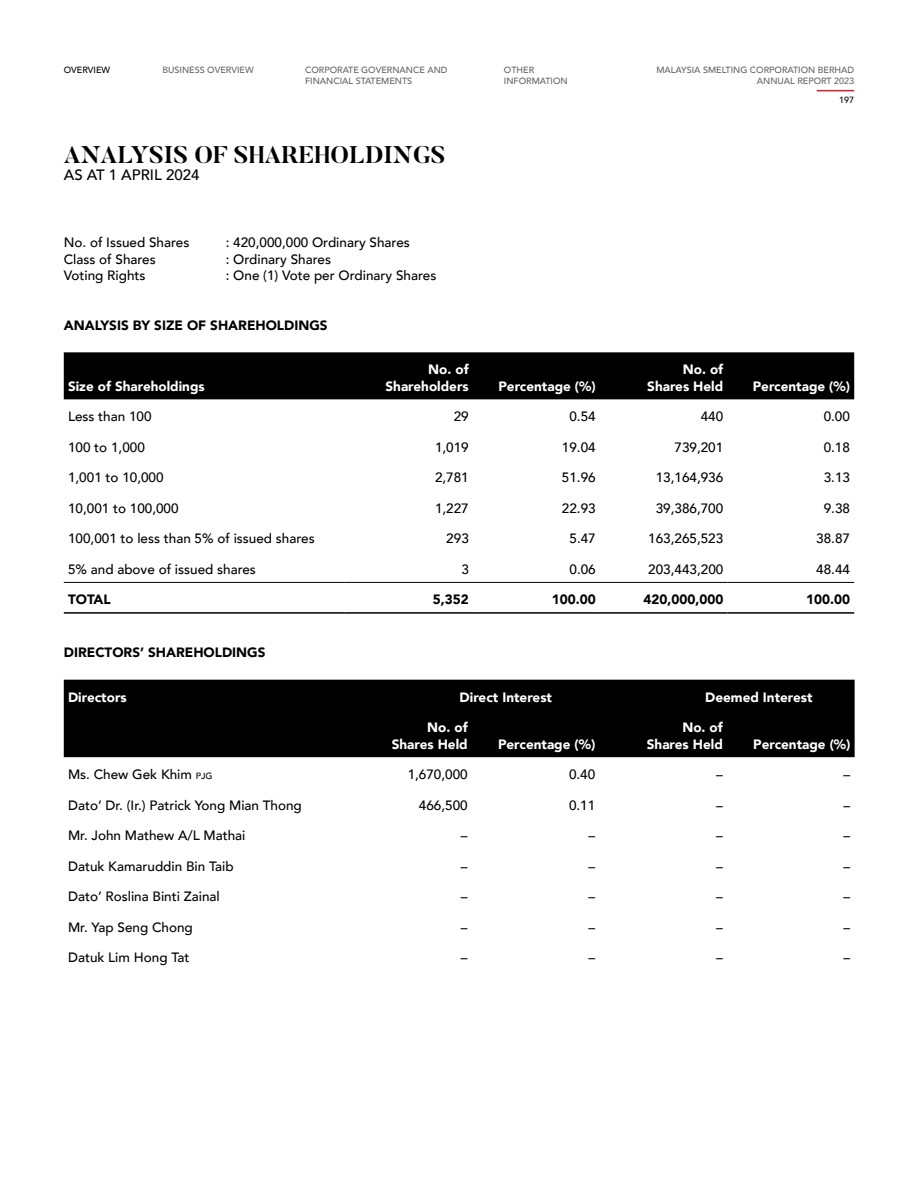
<style>
.page{position:relative;width:918px;height:1188px;background:#fff}
.page>*{position:absolute;margin:0;border:0;box-sizing:border-box;transform-origin:0 0}
.t1{font:700 24px "Butler";color:#000}
.t2{font:500 15px "Avenir";color:#000}
.t3{font:500 13.5px "Avenir";color:#000}
.t4{font:900 13.5px/16.5px "Avenir";color:#fff;text-align:right}
.t5{font:900 13.5px "Avenir";color:#000}
.t6{font:500 9px/10.8px "Avenir";color:#636466}
.t7{font:500 9px "Avenir";color:#000}
.s1{font-size:9px}
</style>
<div class="page">
<hr style="left:817px;top:90px;width:37px;height:1px;background:#ce202f">
<div style="left:64px;top:352px;width:790px;height:47px;background:#000"></div>
<hr style="left:64px;top:582px;width:281px;height:1px;background:#000">
<hr style="left:345px;top:582px;width:128px;height:1px;background:#000">
<hr style="left:473px;top:582px;width:127px;height:1px;background:#000">
<hr style="left:600px;top:582px;width:128px;height:1px;background:#000">
<hr style="left:728px;top:582px;width:126px;height:1px;background:#000">
<hr style="left:64px;top:612px;width:281px;height:2px;background:#000">
<hr style="left:345px;top:612px;width:128px;height:2px;background:#000">
<hr style="left:473px;top:612px;width:127px;height:2px;background:#000">
<hr style="left:600px;top:612px;width:128px;height:2px;background:#000">
<hr style="left:728px;top:612px;width:126px;height:2px;background:#000">
<div style="left:64px;top:680px;width:791px;height:77px;background:#000"></div>
<p class="t7" style="left:64px;top:62px;width:48px">OVERVIEW</p>
<p class="t6" style="left:163px;top:64px;width:93px">BUSINESS OVERVIEW</p>
<p class="t6" style="left:305px;top:64px;width:144px">CORPORATE GOVERNANCE AND<br>FINANCIAL STATEMENTS</p>
<p class="t6" style="left:504px;top:64px;width:65px">OTHER<br>INFORMATION</p>
<h1 class="t1" style="left:64px;top:140px;width:383px">ANALYSIS OF SHAREHOLDINGS</h1>
<p class="t2" style="left:64px;top:162px;width:137px">AS AT 1 APRIL 2024</p>
<p class="t3" style="left:64px;top:231px;width:127px">No. of Issued Shares</p>
<p class="t3" style="left:226px;top:231px;width:186px">: 420,000,000 Ordinary Shares</p>
<p class="t3" style="left:64px;top:247px;width:94px">Class of Shares</p>
<p class="t3" style="left:226px;top:247px;width:107px">: Ordinary Shares</p>
<p class="t3" style="left:64px;top:264px;width:83px">Voting Rights</p>
<p class="t3" style="left:226px;top:264px;width:212px">: One (1) Vote per Ordinary Shares</p>
<p class="t5" style="left:64px;top:314px;width:265px">ANALYSIS BY SIZE OF SHAREHOLDINGS</p>
<p class="t4" style="left:68px;top:378px;width:138px">Size of Shareholdings</p>
<p class="t4" style="left:386px;top:361px;width:85px">No. of<br>Shareholders</p>
<p class="t4" style="left:498px;top:378px;width:99px">Percentage (%)</p>
<p class="t6" style="left:656px;top:64px;width:199px;text-align:right">MALAYSIA SMELTING CORPORATION BERHAD<br>ANNUAL REPORT 2023</p>
<p class="t7" style="left:839px;top:92px;width:17px">197</p>
<p class="t4" style="left:647px;top:361px;width:78px">No. of<br>Shares Held</p>
<p class="t4" style="left:753px;top:378px;width:99px">Percentage (%)</p>
<p class="t3" style="left:68px;top:405px;width:85px">Less than 100</p>
<p class="t3" style="left:454px;top:405px;width:17px">29</p>
<p class="t3" style="left:569px;top:405px;width:28px">0.54</p>
<p class="t3" style="left:701px;top:405px;width:24px">440</p>
<p class="t3" style="left:824px;top:405px;width:28px">0.00</p>
<p class="t3" style="left:68px;top:436px;width:78px">100 to 1,000</p>
<p class="t3" style="left:435px;top:436px;width:35px">1,019</p>
<p class="t3" style="left:562px;top:436px;width:35px">19.04</p>
<p class="t3" style="left:675px;top:436px;width:50px">739,201</p>
<p class="t3" style="left:824px;top:436px;width:28px">0.18</p>
<p class="t3" style="left:68px;top:466px;width:97px">1,001 to 10,000</p>
<p class="t3" style="left:435px;top:466px;width:35px">2,781</p>
<p class="t3" style="left:562px;top:466px;width:35px">51.96</p>
<p class="t3" style="left:656px;top:466px;width:69px">13,164,936</p>
<p class="t3" style="left:824px;top:466px;width:28px">3.13</p>
<p class="t3" style="left:68px;top:497px;width:112px">10,001 to 100,000</p>
<p class="t3" style="left:435px;top:497px;width:35px">1,227</p>
<p class="t3" style="left:562px;top:497px;width:35px">22.93</p>
<p class="t3" style="left:656px;top:497px;width:69px">39,386,700</p>
<p class="t3" style="left:824px;top:497px;width:28px">9.38</p>
<p class="t3" style="left:68px;top:527px;width:248px">100,001 to less than 5% of issued shares</p>
<p class="t3" style="left:446px;top:527px;width:24px">293</p>
<p class="t3" style="left:570px;top:527px;width:28px">5.47</p>
<p class="t3" style="left:648px;top:527px;width:77px">163,265,523</p>
<p class="t3" style="left:816px;top:527px;width:35px">38.87</p>
<p class="t3" style="left:68px;top:558px;width:189px">5% and above of issued shares</p>
<p class="t3" style="left:461px;top:558px;width:9px">3</p>
<p class="t3" style="left:570px;top:558px;width:28px">0.06</p>
<p class="t3" style="left:648px;top:558px;width:77px">203,443,200</p>
<p class="t3" style="left:816px;top:558px;width:35px">48.44</p>
<p class="t5" style="left:68px;top:588px;width:44px">TOTAL</p>
<p class="t5" style="left:433px;top:588px;width:37px">5,352</p>
<p class="t5" style="left:552px;top:588px;width:45px">100.00</p>
<p class="t5" style="left:643px;top:588px;width:81px">420,000,000</p>
<p class="t5" style="left:806px;top:588px;width:45px">100.00</p>
<p class="t5" style="left:64px;top:641px;width:203px">DIRECTORS’ SHAREHOLDINGS</p>
<p class="t4" style="left:68px;top:688px;width:60px">Directors</p>
<p class="t4" style="left:460px;top:688px;width:94px">Direct Interest</p>
<p class="t4" style="left:705px;top:688px;width:109px">Deemed Interest</p>
<p class="t4" style="left:392px;top:719px;width:78px">No. of<br>Shares Held</p>
<p class="t4" style="left:647px;top:719px;width:78px">No. of<br>Shares Held</p>
<p class="t4" style="left:498px;top:735px;width:99px">Percentage (%)</p>
<p class="t4" style="left:753px;top:735px;width:99px">Percentage (%)</p>
<p class="t3" style="left:68px;top:763px;width:146px">Ms. Chew Gek Khim <span class="s1">PJG</span></p>
<p class="t3" style="left:408px;top:763px;width:62px">1,670,000</p>
<p class="t3" style="left:569px;top:763px;width:28px">0.40</p>
<p class="t3" style="left:716px;top:763px;width:8px">–</p>
<p class="t3" style="left:844px;top:763px;width:8px">–</p>
<p class="t3" style="left:68px;top:793px;width:235px">Dato’ Dr. (Ir.) Patrick Yong Mian Thong</p>
<p class="t3" style="left:419px;top:793px;width:50px">466,500</p>
<p class="t3" style="left:569px;top:793px;width:28px">0.11</p>
<p class="t3" style="left:716px;top:793px;width:8px">–</p>
<p class="t3" style="left:844px;top:793px;width:8px">–</p>
<p class="t3" style="left:68px;top:824px;width:179px">Mr. John Mathew A/L Mathai</p>
<p class="t3" style="left:461px;top:824px;width:8px">–</p>
<p class="t3" style="left:589px;top:824px;width:8px">–</p>
<p class="t3" style="left:716px;top:824px;width:8px">–</p>
<p class="t3" style="left:844px;top:824px;width:8px">–</p>
<p class="t3" style="left:68px;top:854px;width:167px">Datuk Kamaruddin Bin Taib</p>
<p class="t3" style="left:461px;top:854px;width:8px">–</p>
<p class="t3" style="left:589px;top:854px;width:8px">–</p>
<p class="t3" style="left:716px;top:854px;width:8px">–</p>
<p class="t3" style="left:844px;top:854px;width:8px">–</p>
<p class="t3" style="left:68px;top:885px;width:153px">Dato’ Roslina Binti Zainal</p>
<p class="t3" style="left:461px;top:885px;width:8px">–</p>
<p class="t3" style="left:589px;top:885px;width:8px">–</p>
<p class="t3" style="left:716px;top:885px;width:8px">–</p>
<p class="t3" style="left:844px;top:885px;width:8px">–</p>
<p class="t3" style="left:68px;top:915px;width:126px">Mr. Yap Seng Chong</p>
<p class="t3" style="left:461px;top:915px;width:8px">–</p>
<p class="t3" style="left:589px;top:915px;width:8px">–</p>
<p class="t3" style="left:716px;top:915px;width:8px">–</p>
<p class="t3" style="left:844px;top:915px;width:8px">–</p>
<p class="t3" style="left:68px;top:946px;width:123px">Datuk Lim Hong Tat</p>
<p class="t3" style="left:461px;top:946px;width:8px">–</p>
<p class="t3" style="left:589px;top:946px;width:8px">–</p>
<p class="t3" style="left:716px;top:946px;width:8px">–</p>
<p class="t3" style="left:844px;top:946px;width:8px">–</p>
</div>
